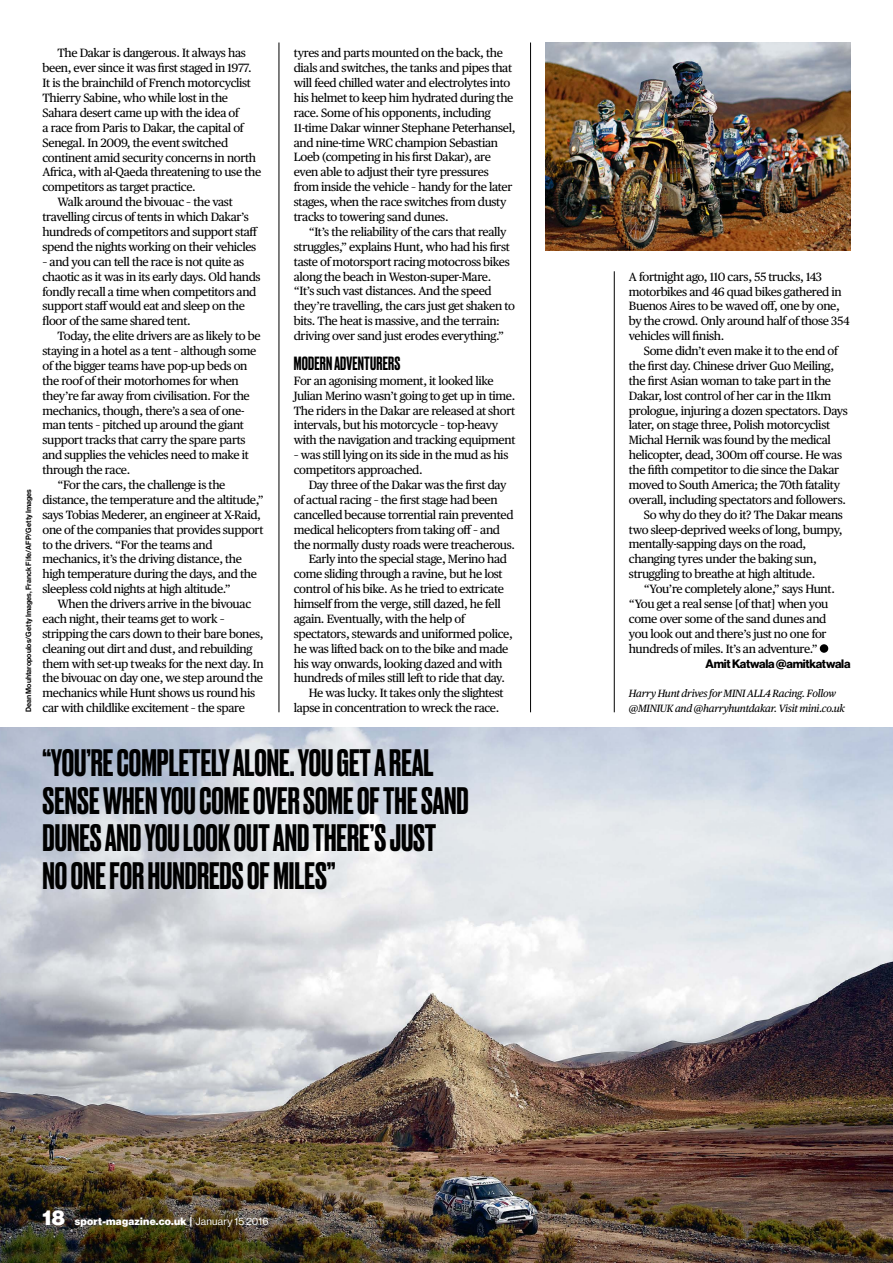
<style>
.page{position:relative;width:893px;height:1263px;background:#fff}
.page>*{position:absolute;margin:0;border:0;box-sizing:border-box;transform-origin:0 0}
.t1{font:500 36px/37.5px "Druk";color:#000}
.t2{font:500 18px "Druk";letter-spacing:.01em;color:#000}
.t3{font:12px/14.9px "Publico Text";letter-spacing:-.03em;color:#000}
.t4{font:12px "N Haas Grotesk DS Std 75 Bd";letter-spacing:-.02em;color:#000}
.t5{font:italic 10.5px/14.9px "Publico Text";letter-spacing:-.025em;color:#000}
.t6{font:10.5px "N Haas Grotesk DS Std 95 Blk";letter-spacing:.025em;color:#fff}
.t7{font:7.5px "N Haas Grotesk DS Std 65 Md";color:#000}
.s1{font-size:21px}
.s2{font-family:"N Haas Grotesk DS Std 55 Rg"}
</style>
<div class="page">
<svg style="left:820px;top:644px;width:8px;height:9px"></svg>
<svg style="left:821px;top:645px;width:6px;height:7px"></svg>
<img style="left:0;top:727px;width:893px;height:536px">
<img style="left:545px;top:43px;width:305px;height:208px">
<hr style="left:279px;top:43px;width:1px;height:669px;background:#000">
<hr style="left:530px;top:43px;width:1px;height:669px;background:#000">
<hr style="left:614px;top:271px;width:1px;height:441px;background:#000">
<p class="t7" style="left:24px;top:712px;width:225px;rotate:-90deg">Dean Mouhtaropoulos/Getty Images, Franck Fife/AFP/Getty Images</p>
<p class="t3" style="left:57px;top:45px;width:190px">The Dakar is dangerous. It always has</p>
<p class="t3" style="left:43px;top:60px;width:211px">been, ever since it was first staged in 1977.</p>
<p class="t3" style="left:43px;top:75px;width:210px">It is the brainchild of French motorcyclist</p>
<p class="t3" style="left:43px;top:90px;width:187px">Thierry Sabine, who while lost in the</p>
<p class="t3" style="left:43px;top:105px;width:198px">Sahara desert came up with the idea of</p>
<p class="t3" style="left:43px;top:119px;width:203px">a race from Paris to Dakar, the capital of</p>
<p class="t3" style="left:43px;top:134px;width:187px">Senegal. In 2009, the event switched</p>
<p class="t3" style="left:43px;top:149px;width:215px">continent amid security concerns in north</p>
<p class="t3" style="left:43px;top:164px;width:220px">Africa, with al-Qaeda threatening to use the</p>
<p class="t3" style="left:43px;top:179px;width:155px">competitors as target practice.</p>
<p class="t3" style="left:57px;top:194px;width:177px">Walk around the bivouac – the vast</p>
<p class="t3" style="left:43px;top:209px;width:208px">travelling circus of tents in which Dakar’s</p>
<p class="t3" style="left:43px;top:224px;width:217px">hundreds of competitors and support staff</p>
<p class="t3" style="left:43px;top:239px;width:215px">spend the nights working on their vehicles</p>
<p class="t3" style="left:43px;top:253px;width:220px">– and you can tell the race is not quite as chaotic as it was in its early days. Old hands fondly recall a time when competitors and support staff would eat and sleep on the floor of the same shared tent.</p>
<p class="t3" style="left:57px;top:328px;width:205px">Today, the elite drivers are as likely to be</p>
<p class="t3" style="left:43px;top:343px;width:215px">staying in a hotel as a tent – although some</p>
<p class="t3" style="left:43px;top:358px;width:206px">of the bigger teams have pop-up beds on</p>
<p class="t3" style="left:43px;top:372px;width:198px">the roof of their motorhomes for when</p>
<p class="t3" style="left:43px;top:387px;width:209px">they’re far away from civilisation. For the</p>
<p class="t3" style="left:43px;top:402px;width:203px">mechanics, though, there’s a sea of one-</p>
<p class="t3" style="left:43px;top:417px;width:203px">man tents – pitched up around the giant</p>
<p class="t3" style="left:43px;top:432px;width:205px">support tracks that carry the spare parts</p>
<p class="t3" style="left:43px;top:447px;width:208px">and supplies the vehicles need to make it</p>
<p class="t3" style="left:43px;top:462px;width:89px">through the race.</p>
<p class="t3" style="left:57px;top:477px;width:170px">“For the cars, the challenge is the</p>
<p class="t3" style="left:43px;top:491px;width:223px">distance, the temperature and the altitude,”</p>
<p class="t3" style="left:43px;top:506px;width:220px">says Tobias Mederer, an engineer at X-Raid,</p>
<p class="t3" style="left:43px;top:521px;width:222px">one of the companies that provides support</p>
<p class="t3" style="left:43px;top:536px;width:171px">to the drivers. “For the teams and</p>
<p class="t3" style="left:43px;top:551px;width:201px">mechanics, it’s the driving distance, the</p>
<p class="t3" style="left:43px;top:566px;width:216px">high temperature during the days, and the</p>
<p class="t3" style="left:43px;top:581px;width:190px">sleepless cold nights at high altitude.”</p>
<p class="t3" style="left:57px;top:596px;width:195px">When the drivers arrive in the bivouac</p>
<p class="t3" style="left:43px;top:611px;width:184px">each night, their teams get to work –</p>
<p class="t3" style="left:43px;top:625px;width:222px">stripping the cars down to their bare bones,</p>
<p class="t3" style="left:43px;top:640px;width:212px">cleaning out dirt and dust, and rebuilding</p>
<p class="t3" style="left:43px;top:655px;width:223px">them with set-up tweaks for the next day. In</p>
<p class="t3" style="left:43px;top:670px;width:222px">the bivouac on day one, we step around the</p>
<p class="t3" style="left:43px;top:685px;width:214px">mechanics while Hunt shows us round his</p>
<p class="t3" style="left:43px;top:700px;width:204px">car with childlike excitement – the spare</p>
<p class="t3" style="left:294px;top:45px;width:223px">tyres and parts mounted on the back, the dials and switches, the tanks and pipes that will feed chilled water and electrolytes into his helmet to keep him hydrated during the race. Some of his opponents, including 11-time Dakar winner Stephane Peterhansel, and nine-time WRC champion Sebastian Loeb (competing in his first Dakar), are even able to adjust their tyre pressures from inside the vehicle – handy for the later stages, when the race switches from dusty tracks to towering sand dunes.</p>
<p class="t3" style="left:294px;top:224px;width:223px;text-indent:15px">“It’s the reliability of the cars that really struggles,” explains Hunt, who had his first taste of motorsport racing motocross bikes along the beach in Weston-super-Mare.<br>“It’s such vast distances. And the speed they’re travelling, the cars just get shaken to bits. The heat is massive, and the terrain: driving over sand just erodes everything.”</p>
<h2 class="t2" style="left:294px;top:351px;width:108px">MODERN ADVENTURERS</h2>
<p class="t3" style="left:294px;top:372px;width:223px">For an agonising moment, it looked like Julian Merino wasn’t going to get up in time.<br>The riders in the Dakar are released at short intervals, but his motorcycle – top-heavy with the navigation and tracking equipment</p>
<p class="t3" style="left:294px;top:447px;width:216px">– was still lying on its side in the mud as his competitors approached.</p>
<p class="t3" style="left:309px;top:477px;width:199px">Day three of the Dakar was the first day</p>
<p class="t3" style="left:294px;top:492px;width:205px">of actual racing – the first stage had been</p>
<p class="t3" style="left:294px;top:506px;width:221px">cancelled because torrential rain prevented</p>
<p class="t3" style="left:294px;top:521px;width:208px">medical helicopters from taking off – and</p>
<p class="t3" style="left:294px;top:536px;width:223px">the normally dusty roads were treacherous.</p>
<p class="t3" style="left:309px;top:551px;width:200px">Early into the special stage, Merino had</p>
<p class="t3" style="left:294px;top:566px;width:210px">come sliding through a ravine, but he lost</p>
<p class="t3" style="left:294px;top:581px;width:212px">control of his bike. As he tried to extricate</p>
<p class="t3" style="left:294px;top:596px;width:208px">himself from the verge, still dazed, he fell</p>
<p class="t3" style="left:294px;top:611px;width:173px">again. Eventually, with the help of</p>
<p class="t3" style="left:294px;top:625px;width:220px">spectators, stewards and uniformed police,</p>
<p class="t3" style="left:294px;top:640px;width:216px">he was lifted back on to the bike and made</p>
<p class="t3" style="left:294px;top:655px;width:210px">his way onwards, looking dazed and with</p>
<p class="t3" style="left:294px;top:670px;width:213px">hundreds of miles still left to ride that day.</p>
<p class="t3" style="left:309px;top:685px;width:196px">He was lucky. It takes only the slightest</p>
<p class="t3" style="left:294px;top:700px;width:207px">lapse in concentration to wreck the race.</p>
<h1 class="t1" style="left:43px;top:742px;width:428px">“YOU’RE COMPLETELY ALONE. YOU GET A REAL SENSE WHEN YOU COME OVER SOME OF THE SAND DUNES AND YOU LOOK OUT AND THERE’S JUST NO ONE FOR HUNDREDS OF MILES”</h1>
<p class="t3" style="left:629px;top:268px;width:222px">A fortnight ago, 110 cars, 55 trucks, 143 motorbikes and 46 quad bikes gathered in Buenos Aires to be waved off, one by one, by the crowd. Only around half of those 354 vehicles will finish.</p>
<p class="t3" style="left:644px;top:343px;width:196px">Some didn’t even make it to the end of</p>
<p class="t3" style="left:629px;top:358px;width:207px">the first day. Chinese driver Guo Meiling,</p>
<p class="t3" style="left:629px;top:372px;width:204px">the first Asian woman to take part in the</p>
<p class="t3" style="left:629px;top:387px;width:204px">Dakar, lost control of her car in the 11km</p>
<p class="t3" style="left:629px;top:402px;width:220px">prologue, injuring a dozen spectators. Days</p>
<p class="t3" style="left:629px;top:417px;width:203px">later, on stage three, Polish motorcyclist</p>
<p class="t3" style="left:629px;top:432px;width:203px">Michal Hernik was found by the medical</p>
<p class="t3" style="left:629px;top:447px;width:215px">helicopter, dead, 300m off course. He was</p>
<p class="t3" style="left:629px;top:462px;width:212px">the fifth competitor to die since the Dakar</p>
<p class="t3" style="left:629px;top:477px;width:213px">moved to South America; the 70th fatality</p>
<p class="t3" style="left:629px;top:491px;width:219px">overall, including spectators and followers.</p>
<p class="t3" style="left:644px;top:506px;width:201px">So why do they do it? The Dakar means</p>
<p class="t3" style="left:629px;top:521px;width:215px">two sleep-deprived weeks of long, bumpy,</p>
<p class="t3" style="left:629px;top:536px;width:179px">mentally-sapping days on the road,</p>
<p class="t3" style="left:629px;top:551px;width:189px">changing tyres under the baking sun,</p>
<p class="t3" style="left:629px;top:566px;width:188px">struggling to breathe at high altitude.</p>
<p class="t3" style="left:644px;top:581px;width:193px">“You’re completely alone,” says Hunt.</p>
<p class="t3" style="left:629px;top:596px;width:201px">“You get a real sense [of that] when you</p>
<p class="t3" style="left:629px;top:610px;width:199px">come over some of the sand dunes and</p>
<p class="t3" style="left:629px;top:625px;width:199px">you look out and there’s just no one for</p>
<p class="t3" style="left:629px;top:640px;width:190px">hundreds of miles. It’s an adventure.”</p>
<p class="t4" style="left:706px;top:656px;width:146px">Amit Katwala @amitkatwala</p>
<p class="t5" style="left:629px;top:686px;width:218px">Harry Hunt drives for MINI ALL4 Racing. Follow @MINIUK and @harryhuntdakar. Visit mini.co.uk</p>
<p class="t6" style="left:43px;top:1215px;width:227px"><span class="s1">18</span> sport-magazine.co.uk | <span class="s2">January 15 2016</span></p>
</div>
